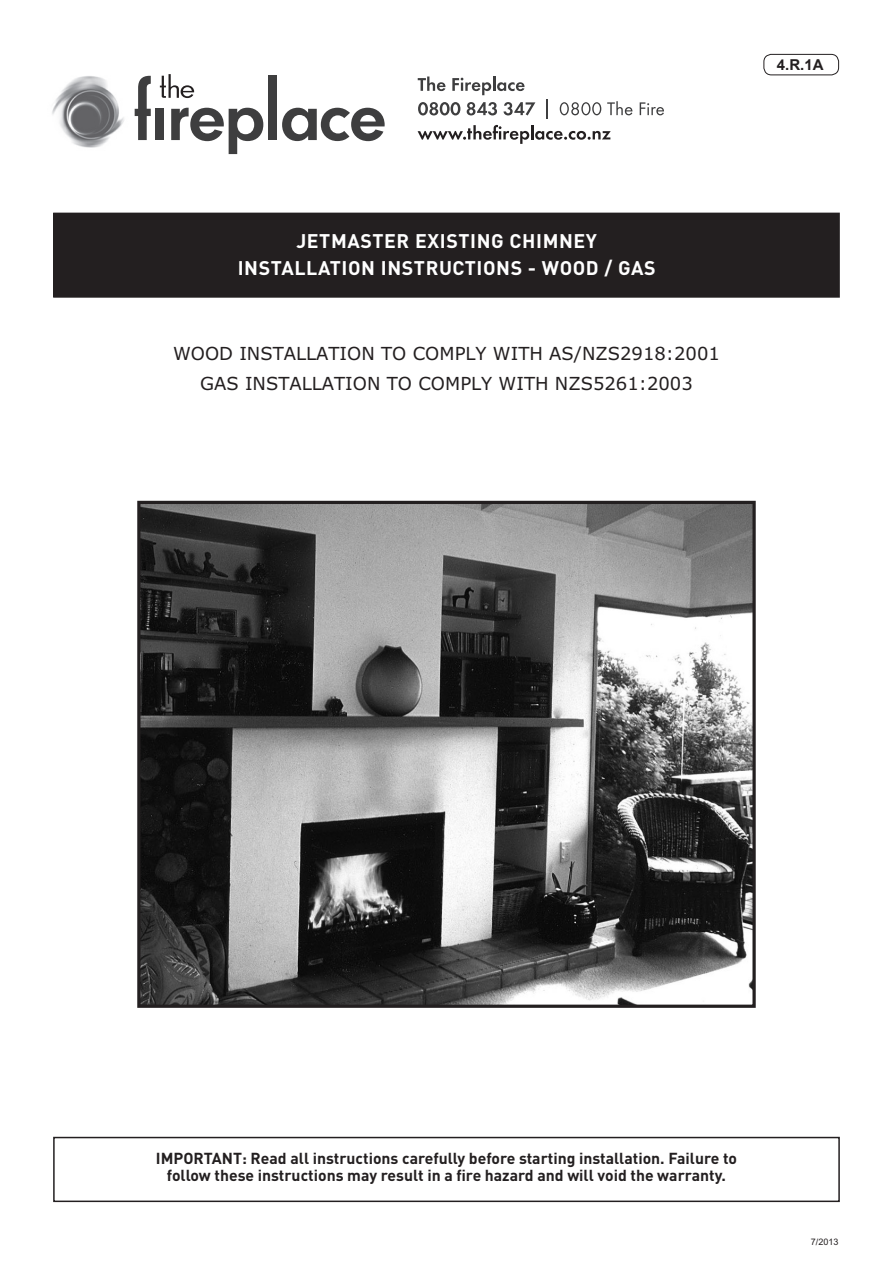
<style>
.page{position:relative;width:893px;height:1263px;background:#fff}
.page>*{position:absolute;margin:0;border:0;box-sizing:border-box;transform-origin:0 0}
.t1{font:700 19.5px/27px "DIN";letter-spacing:.03em;color:#fff}
.t2{font:18px/30px "Verdana";color:#231f20;text-align:center}
.t3{font:700 15.75px/17.2px "DIN";color:#231f20}
.t4{font:700 15px "Arial";color:#231f20}
.t5{font:9px "Arial";color:#231f20}
</style>
<div class="page">
<img style="left:141px;top:505px;width:611px;height:499px">
<div style="left:137px;top:501px;width:619px;height:507px;border:3px solid #231f20"></div>
<div style="left:54px;top:213px;width:785px;height:84px;background:#231f20"></div>
<div style="left:53px;top:213px;width:787px;height:85px;border:2px solid #231f20"></div>
<svg style="left:418px;top:77px;width:27px;height:14px"></svg>
<svg style="left:452px;top:77px;width:72px;height:18px"></svg>
<svg style="left:418px;top:102px;width:42px;height:13px"></svg>
<svg style="left:467px;top:102px;width:30px;height:13px"></svg>
<svg style="left:503px;top:102px;width:32px;height:13px"></svg>
<svg style="left:547px;top:99px;width:1px;height:19px"></svg>
<svg style="left:560px;top:102px;width:41px;height:13px"></svg>
<svg style="left:607px;top:101px;width:25px;height:14px"></svg>
<svg style="left:640px;top:102px;width:24px;height:13px"></svg>
<svg style="left:418px;top:125px;width:193px;height:19px"></svg>
<img style="left:52px;top:76px;width:92px;height:72px">
<svg style="left:135px;top:76px;width:16px;height:64px"></svg>
<div style="left:155px;top:109px;width:9px;height:31px;background:#3e3e3f"></div>
<svg style="left:171px;top:108px;width:92px;height:46px"></svg>
<div style="left:268px;top:76px;width:9px;height:64px;background:#3e3e3f"></div>
<svg style="left:282px;top:108px;width:103px;height:33px"></svg>
<svg style="left:160px;top:74px;width:34px;height:24px"></svg>
<div style="left:53px;top:1137px;width:787px;height:65px;border:2px solid #231f20"></div>
<div style="left:763px;top:54px;width:76px;height:21px;border:1px solid #231f20;border-radius:8px"></div>
<p class="t4" style="left:777px;top:55px;width:48px">4.R.1A</p>
<p class="t1" style="left:238px;top:227px;width:394px;text-indent:59px">Jetmaster existing chimney installation instructions - WOO D / GAS</p>
<p class="t2" style="left:173px;top:338px;width:548px">WOOD INSTALLATION TO COMPLY WITH AS/NZS2918:2001<br>GAS INSTALLATION TO COMPLY WITH NZS5261:2003</p>
<p class="t3" style="left:167px;top:1149px;width:572px;text-indent:75px">: Read all instructions carefully before starting installation. Failure to follow these instructions may result in a fire hazard and will void the warranty.</p>
<p class="t3" style="left:156px;top:1149px;width:39px">IM PORTANT</p>
<p class="t5" style="left:811px;top:1237px;width:29px">7/2013</p>
</div>
